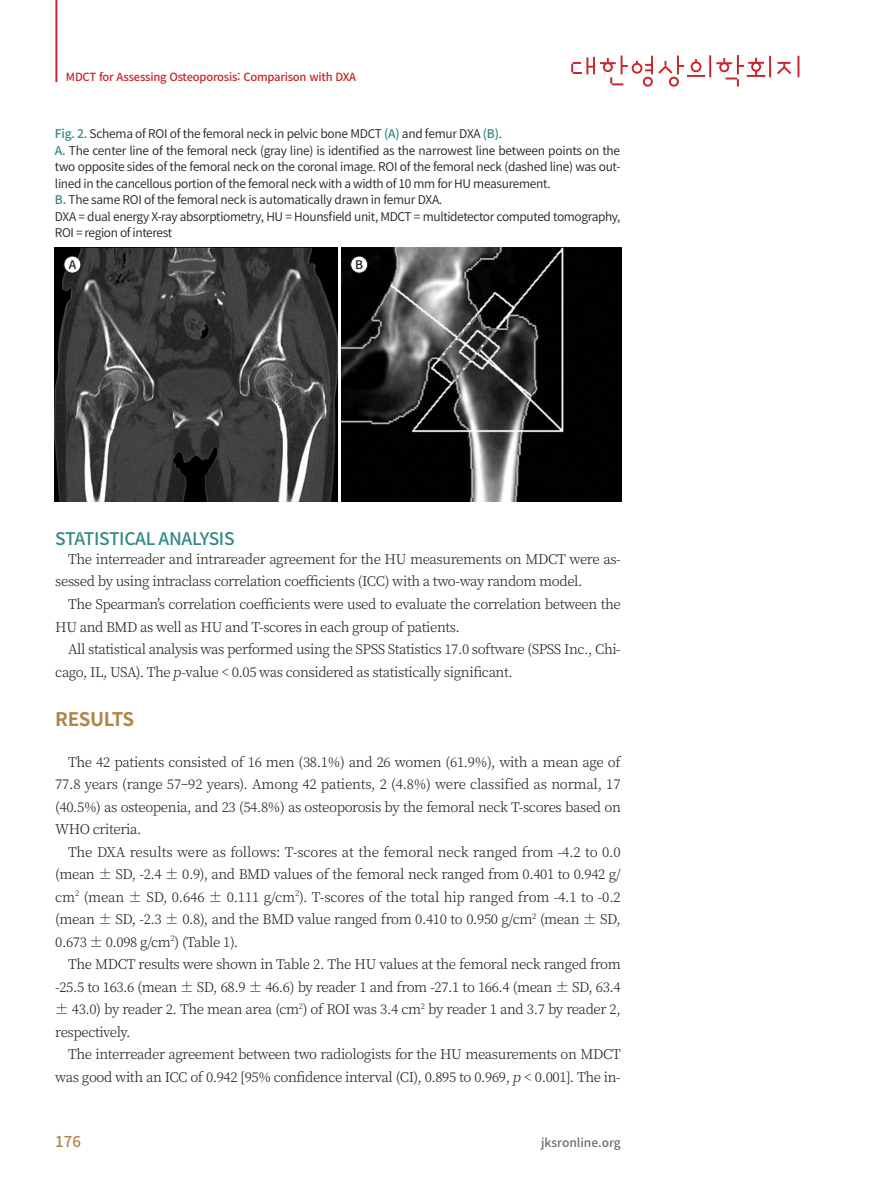
<style>
.page{position:relative;width:893px;height:1191px;background:#fff}
.page>*{position:absolute;margin:0;border:0;box-sizing:border-box;transform-origin:0 0}
.t1{font:700 18.75px "Noto Sans CJ Kkr";letter-spacing:-.02em;color:#b08548}
.t2{font:500 17.4px "Noto Sans CJ Kkr";letter-spacing:-.02em;color:#328886}
.t3{font:500 15px "Noto Sans CJ Kkr";color:#b08548}
.t4{font:300 13.5px/22.5px "Noto Serif CJ Kkr";letter-spacing:-.03em;color:#231f20}
.t5{font:600 12px/16.5px "Noto Sans CJ Kkr";letter-spacing:-.025em;color:#231f20}
.t6{font:500 12px "Noto Sans CJ Kkr";color:#6c6d70}
.t7{font:500 12px "Noto Sans CJ Kkr";color:#231f20}
.t8{font:500 11.25px "Noto Sans CJ Kkr";letter-spacing:-.02em;color:#c8242b}
.s1{font-weight:500;color:#328886}
.s2{font-style:italic}
</style>
<div class="page">
<hr style="left:55px;top:0;width:2px;height:82px;background:#c8242b">
<svg style="left:571px;top:55px;width:228px;height:32px"></svg>
<img style="left:55px;top:247px;width:282px;height:255px">
<img style="left:342px;top:247px;width:279px;height:255px">
<div style="left:64px;top:256px;width:17px;height:17px;background:#fff;border-radius:50%"></div>
<div style="left:64px;top:256px;width:17px;height:17px;border:1px solid #231f20;border-radius:50%"></div>
<div style="left:351px;top:256px;width:17px;height:17px;background:#fff;border-radius:50%"></div>
<div style="left:350px;top:256px;width:18px;height:17px;border:1px solid #231f20;border-radius:50%"></div>
<p class="t8" style="left:66px;top:70px;width:292px">MDCT for Assessing Osteoporosis: Comparison with DXA</p>
<p class="t5" style="left:55px;top:126px;width:567px"><span class="s1">Fig. 2.</span> Schema of ROI of the femoral neck in pelvic bone MDCT <span class="s1">(A)</span> and femur DXA <span class="s1">(B)</span>.<br><span class="s1">A.</span> The center line of the femoral neck (gray line) is identified as the narrowest line between points on the two opposite sides of the femoral neck on the coronal image. ROI of the femoral neck (dashed line) was out&shy;lined in the cancellous portion of the femoral neck with a width of 10 mm for HU measurement.<br><span class="s1">B.</span> The same ROI of the femoral neck is automatically drawn in femur DXA.<br>DXA = dual energy X-ray absorptiometry, HU = Hounsfield unit, MDCT = multidetector computed tomography, ROI = region of interest</p>
<p class="t7" style="left:69px;top:258px;width:9px">A</p>
<p class="t7" style="left:355px;top:258px;width:10px">B</p>
<p class="t2" style="left:55px;top:529px;width:181px">STATISTICAL ANALYSIS</p>
<p class="t4" style="left:55px;top:548px;width:567px;text-indent:13px">The interreader and intrareader agreement for the HU measurements on MDCT were as&shy;sessed by using intraclass correlation coefficients (ICC) with a two-way random model.</p>
<p class="t4" style="left:55px;top:593px;width:567px;text-indent:13px">The Spearman’s correlation coefficients were used to evaluate the correlation between the<br>HU and BMD as well as HU and T-scores in each group of patients.</p>
<p class="t4" style="left:55px;top:638px;width:567px;text-indent:13px">All statistical analysis was performed using the SPSS Statistics 17.0 software (SPSS Inc., Chi&shy;cago, IL, USA). The <span class="s2">p</span>-value &lt; 0.05 was considered as statistically significant.</p>
<h1 class="t1" style="left:55px;top:708px;width:80px">RESULTS</h1>
<p class="t4" style="left:55px;top:750px;width:567px;text-align:justify;text-indent:13px">The 42 patients consisted of 16 men (38.1%) and 26 women (61.9%), with a mean age of 77.8 years (range 57–92 years). Among 42 patients, 2 (4.8%) were classified as normal, 17 (40.5%) as osteopenia, and 23 (54.8%) as osteoporosis by the femoral neck T-scores based on WHO criteria.</p>
<p class="t4" style="left:55px;top:840px;width:567px;text-align:justify;text-indent:13px">The DXA results were as follows: T-scores at the femoral neck ranged from -4.2 to 0.0 (mean ± SD, -2.4 ± 0.9), and BMD values of the femoral neck ranged from 0.401 to 0.942 g/ cm<sup>2</sup> (mean ± SD, 0.646 ± 0.111 g/cm<sup>2</sup>). T-scores of the total hip ranged from -4.1 to -0.2 (mean ± SD, -2.3 ± 0.8), and the BMD value ranged from 0.410 to 0.950 g/cm<sup>2</sup> (mean ± SD, 0.673 ± 0.098 g/cm<sup>2</sup>) (Table 1).</p>
<p class="t4" style="left:55px;top:953px;width:567px;text-align:justify;text-indent:13px">The MDCT results were shown in Table 2. The HU values at the femoral neck ranged from -25.5 to 163.6 (mean ± SD, 68.9 ± 46.6) by reader 1 and from -27.1 to 166.4 (mean ± SD, 63.4 ± 43.0) by reader 2. The mean area (cm<sup>2</sup>) of ROI was 3.4 cm<sup>2</sup> by reader 1 and 3.7 by reader 2, respectively.</p>
<p class="t4" style="left:55px;top:1043px;width:567px;text-align:right">The interreader agreement between two radiologists for the HU measurements on MDCT was good with an ICC of 0.942 [95% confidence interval (CI), 0.895 to 0.969, <span class="s2">p</span>&lt; 0.001]. The in-</p>
<p class="t3" style="left:55px;top:1132px;width:27px">176</p>
<p class="t6" style="left:541px;top:1135px;width:81px">jksronline.org</p>
</div>
